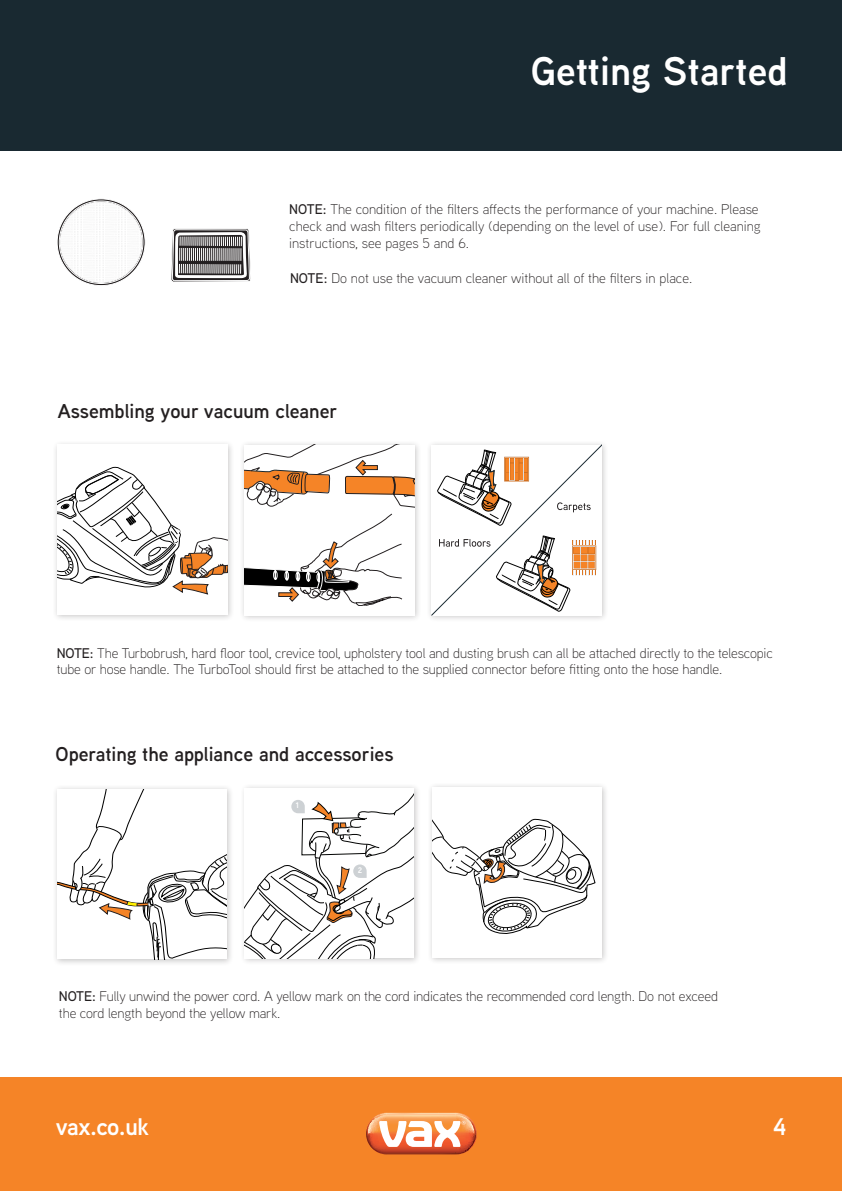
<style>
.page{position:relative;width:842px;height:1191px;background:#fff}
.page>*{position:absolute;margin:0;border:0;box-sizing:border-box;transform-origin:0 0}
.t1{font:600 40px "Vax Aaux Next";color:#fff}
.t2{font:600 24px "Vax Aaux Next";letter-spacing:-.02em;color:#fff}
.t3{font:600 20px "Vax Aaux Next";color:#231f20}
.t4{font:300 14px/16.8px "Vax Aaux Next";letter-spacing:-.01em;color:#231f20}
.t5{font:600 8px "Vax Aaux Next";color:#fff}
.s1{font-weight:500}
</style>
<div class="page">
<div style="left:0;top:1077px;width:842px;height:114px;background:#f58427"></div>
<div style="left:0;top:0;width:842px;height:150px;background:#192931"></div>
<svg style="left:366px;top:1112px;width:111px;height:42px;background:#eda077"></svg>
<div style="left:52px;top:784px;width:182px;height:182px;background:#231f20;opacity:.25"></div>
<svg style="left:57px;top:789px;width:170px;height:170px"></svg>
<div style="left:52px;top:440px;width:182px;height:182px;background:#231f20;opacity:.25"></div>
<div style="left:57px;top:445px;width:170px;height:170px;background:#fff"></div>
<svg style="left:57px;top:467px;width:171px;height:127px"></svg>
<div style="left:239px;top:440px;width:182px;height:182px;background:#231f20;opacity:.25"></div>
<div style="left:244px;top:445px;width:170px;height:170px;background:#fff"></div>
<svg style="left:244px;top:445px;width:170px;height:161px"></svg>
<div style="left:426px;top:440px;width:182px;height:182px;background:#231f20;opacity:.25"></div>
<svg style="left:431px;top:445px;width:171px;height:170px"></svg>
<div style="left:240px;top:783px;width:181px;height:182px;background:#231f20;opacity:.25"></div>
<div style="left:427px;top:782px;width:182px;height:182px;background:#231f20;opacity:.25"></div>
<div style="left:432px;top:787px;width:170px;height:171px;background:#fff"></div>
<svg style="left:432px;top:818px;width:163px;height:116px"></svg>
<svg style="left:245px;top:788px;width:169px;height:170px"></svg>
<svg style="left:57px;top:199px;width:88px;height:86px"></svg>
<div style="left:60px;top:202px;width:82px;height:80px;background:#fbfbfb;border-radius:50%"></div>
<div style="left:60px;top:202px;width:82px;height:81px;border:1px solid #fff;border-radius:50%"></div>
<svg style="left:171px;top:228px;width:80px;height:54px"></svg>
<h1 class="t1" style="left:531px;top:43px;width:259px">Getting Started</h1>
<p class="t4" style="left:289px;top:200px;width:473px"><span class="s1">NOTE:</span> The condition of the filters affects the performance of your machine. Please check and wash filters periodically (depending on the level of use). For full cleaning instructions, see pages 5 and 6.</p>
<p class="t4" style="left:290px;top:269px;width:404px"><span class="s1">NOTE:</span> Do not use the vacuum cleaner without all of the filters in place.</p>
<h3 class="t3" style="left:58px;top:397px;width:281px">Assembling your vacuum cleaner</h3>
<p class="t4" style="left:57px;top:644px;width:718px"><span class="s1">NOTE:</span> The Turbobrush, hard floor tool, crevice tool, upholstery tool and dusting brush can all be attached directly to the telescopic tube or hose handle. The TurboTool should first be attached to the supplied connector before fitting onto the hose handle.</p>
<h3 class="t3" style="left:56px;top:740px;width:340px">Operating the appliance and accessories</h3>
<p class="t5" style="left:296px;top:800px;width:5px">1</p>
<p class="t5" style="left:358px;top:864px;width:6px">2</p>
<p class="t4" style="left:59px;top:987px;width:661px"><span class="s1">NOTE:</span> Fully unwind the power cord. A yellow mark on the cord indicates the recommended cord length. Do not exceed the cord length beyond the yellow mark.</p>
<h2 class="t2" style="left:56px;top:1110px;width:95px">vax.co.uk</h2>
<h2 class="t2" style="left:773px;top:1110px;width:15px">4</h2>
</div>
